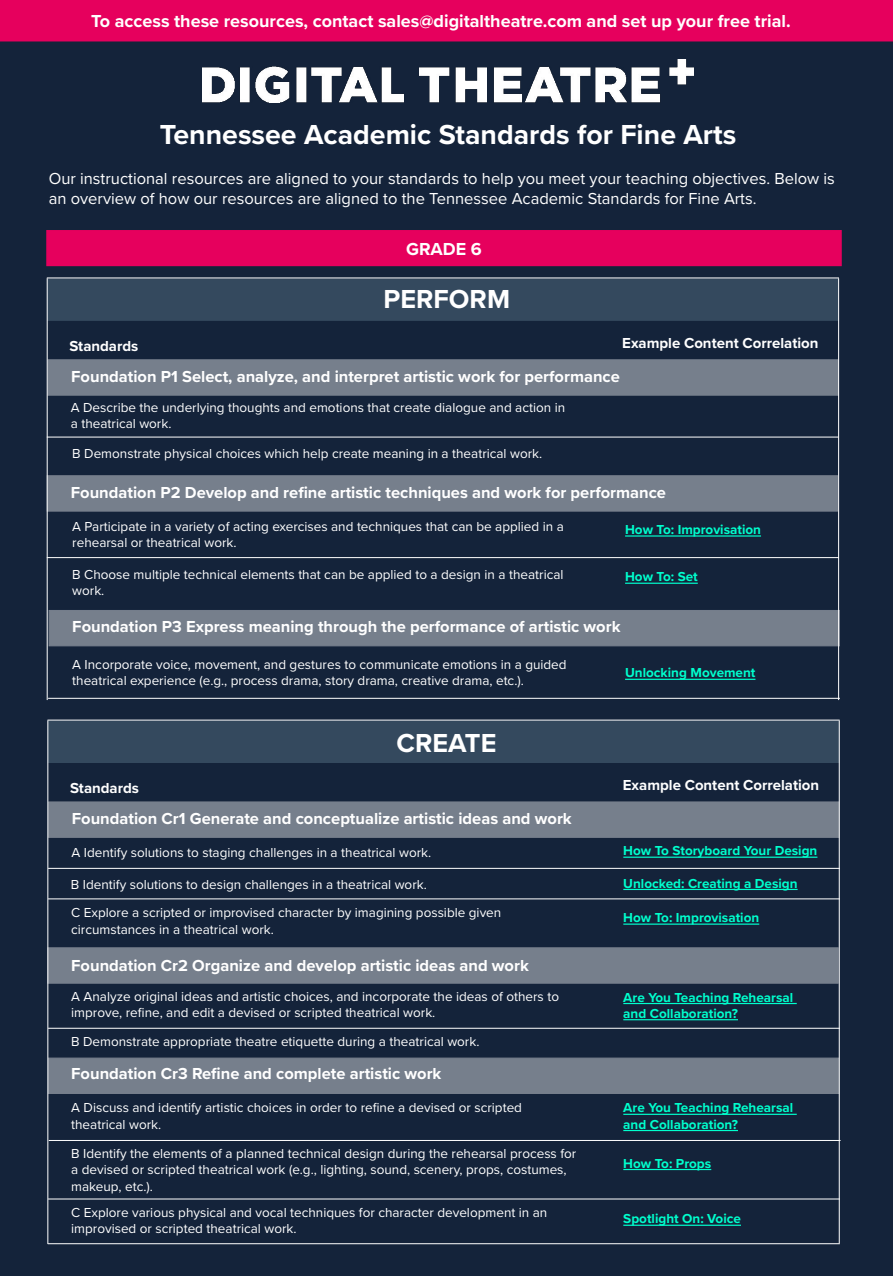
<style>
.page{position:relative;width:893px;height:1276px;background:#fff}
.page>*{position:absolute;margin:0;border:0;box-sizing:border-box;transform-origin:0 0}
.t1{font:700 28.5px "Proxima Nova";color:#fff}
.t2{font:700 27px "Proxima Nova";color:#fff}
.t3{font:700 18px "Proxima Nova";color:#fff}
.t4{font:700 16.5px "Proxima Nova";color:#fff}
.t5{font:16.5px/19.8px "Proxima Nova";color:#fff}
.t6{font:700 15px "Proxima Nova";color:#fff}
.t7{font:13.5px/16.2px "Proxima Nova";color:#fff}
.t8{font:700 13.5px/16.2px "Proxima Nova";color:#00ffcd}
</style>
<div class="page">
<div style="left:0;top:41px;width:893px;height:1235px;background:#14233a"></div>
<div style="left:46px;top:230px;width:796px;height:36px;background:#e6005d"></div>
<img style="left:202px;top:60px;width:491px;height:42px">
<div style="left:47px;top:278px;width:792px;height:43px;background:#34495e;border:2px solid #34495e"></div>
<div style="left:47px;top:475px;width:791px;height:36px;background:#767f8c"></div>
<div style="left:48px;top:359px;width:791px;height:36px;background:#767f8c"></div>
<hr style="left:47px;top:437px;width:792px;height:1px;background:#fff">
<hr style="left:625px;top:582px;width:73px;height:2px;background:#00ffcd">
<hr style="left:625px;top:535px;width:136px;height:1px;background:#00ffcd">
<hr style="left:838px;top:278px;width:1px;height:422px;background:#fff">
<hr style="left:48px;top:698px;width:792px;height:1px;background:#fff">
<hr style="left:47px;top:278px;width:1px;height:422px;background:#fff">
<hr style="left:47px;top:277px;width:792px;height:1px;background:#fff">
<hr style="left:625px;top:679px;width:130px;height:1px;background:#00ffcd">
<hr style="left:47px;top:557px;width:792px;height:1px;background:#fff">
<div style="left:49px;top:610px;width:791px;height:36px;background:#767f8c"></div>
<div style="left:48px;top:720px;width:791px;height:43px;background:#34495e"></div>
<div style="left:48px;top:801px;width:791px;height:36px;background:#767f8c"></div>
<hr style="left:48px;top:868px;width:792px;height:1px;background:#fff">
<hr style="left:623px;top:1003px;width:174px;height:1px;background:#00ffcd">
<hr style="left:623px;top:1019px;width:115px;height:1px;background:#00ffcd">
<hr style="left:623px;top:923px;width:136px;height:1px;background:#00ffcd">
<hr style="left:839px;top:720px;width:1px;height:523px;background:#fff">
<hr style="left:49px;top:1140px;width:791px;height:1px;background:#fff">
<hr style="left:47px;top:720px;width:1px;height:524px;background:#fff">
<hr style="left:47px;top:720px;width:793px;height:1px;background:#fff">
<hr style="left:623px;top:856px;width:194px;height:2px;background:#00ffcd">
<hr style="left:623px;top:889px;width:175px;height:1px;background:#00ffcd">
<hr style="left:48px;top:898px;width:792px;height:1px;background:#fff">
<div style="left:47px;top:947px;width:791px;height:36px;background:#767f8c"></div>
<hr style="left:48px;top:1028px;width:792px;height:1px;background:#fff">
<div style="left:48px;top:1057px;width:791px;height:37px;background:#767f8c"></div>
<hr style="left:623px;top:1113px;width:174px;height:2px;background:#00ffcd">
<hr style="left:623px;top:1130px;width:115px;height:1px;background:#00ffcd">
<div style="left:0;top:0;width:893px;height:41px;background:#e6005d"></div>
<hr style="left:48px;top:1198px;width:792px;height:1px;background:#fff">
<hr style="left:623px;top:1169px;width:88px;height:1px;background:#00ffcd">
<hr style="left:623px;top:1224px;width:118px;height:1px;background:#00ffcd">
<hr style="left:48px;top:1243px;width:792px;height:1px;background:#fff">
<h3 class="t3" style="left:91px;top:7px;width:701px">To access these resources, contact sales@digitaltheatre.com and set up your free trial.</h3>
<h1 class="t1" style="left:160px;top:113px;width:578px">Tennessee Academic Standards for Fine Arts</h1>
<p class="t5" style="left:49px;top:168px;width:788px">Our instructional resources are aligned to your standards to help you meet your teaching objectives. Below is an overview of how our resources are aligned to the Tennessee Academic Standards for Fine Arts.</p>
<h3 class="t3" style="left:406px;top:236px;width:77px">GRADE 6</h3>
<h2 class="t2" style="left:384px;top:279px;width:128px">PERFORM</h2>
<p class="t6" style="left:69px;top:335px;width:71px">Standards</p>
<p class="t6" style="left:622px;top:331px;width:198px">Example Content Correlation</p>
<p class="t4" style="left:71px;top:364px;width:550px">Foundation P1 Select, analyze, and interpret artistic work for performance</p>
<p class="t7" style="left:71px;top:399px;width:496px">A Describe the underlying thoughts and emotions that create dialogue and action in a theatrical work.</p>
<p class="t7" style="left:72px;top:445px;width:471px">B Demonstrate physical choices which help create meaning in a theatrical work.</p>
<p class="t4" style="left:71px;top:480px;width:597px">Foundation P2 Develop and refine artistic techniques and work for performance</p>
<p class="t7" style="left:72px;top:518px;width:493px">A Participate in a variety of acting exercises and techniques that can be applied in a rehearsal or theatrical work.</p>
<p class="t7" style="left:72px;top:566px;width:493px">B Choose multiple technical elements that can be applied to a design in a theatrical work.</p>
<p class="t4" style="left:72px;top:614px;width:550px">Foundation P3 Express meaning through the performance of artistic work</p>
<p class="t8" style="left:625px;top:521px;width:137px">How To: Improvisation</p>
<p class="t8" style="left:625px;top:568px;width:74px">How To: Set</p>
<p class="t7" style="left:72px;top:656px;width:496px">A Incorporate voice, movement, and gestures to communicate emotions in a guided theatrical experience (e.g., process drama, story drama, creative drama, etc.).</p>
<p class="t8" style="left:625px;top:664px;width:132px">Unlocking Movement</p>
<h2 class="t2" style="left:397px;top:722px;width:101px">CREATE</h2>
<p class="t6" style="left:70px;top:777px;width:71px">Standards</p>
<p class="t6" style="left:623px;top:773px;width:198px">Example Content Correlation</p>
<p class="t4" style="left:72px;top:806px;width:501px">Foundation Cr1 Generate and conceptualize artistic ideas and work</p>
<p class="t7" style="left:71px;top:844px;width:361px">A Identify solutions to staging challenges in a theatrical work.</p>
<p class="t7" style="left:71px;top:876px;width:357px">B Identify solutions to design challenges in a theatrical work.</p>
<p class="t8" style="left:623px;top:842px;width:196px">How To Storyboard Your Design</p>
<p class="t8" style="left:623px;top:874px;width:176px">Unlocked: Creating a Design</p>
<p class="t7" style="left:71px;top:904px;width:432px">C Explore a scripted or improvised character by imagining possible given circumstances in a theatrical work.</p>
<p class="t4" style="left:71px;top:952px;width:459px">Foundation Cr2 Organize and develop artistic ideas and work</p>
<p class="t7" style="left:71px;top:987px;width:489px">A Analyze original ideas and artistic choices, and incorporate the ideas of others to improve, refine, and edit a devised or scripted theatrical work.</p>
<p class="t8" style="left:623px;top:909px;width:137px">How To: Improvisation</p>
<p class="t8" style="left:623px;top:988px;width:171px">Are You Teaching Rehearsal and Collaboration?</p>
<p class="t7" style="left:71px;top:1033px;width:410px">B Demonstrate appropriate theatre etiquette during a theatrical work.</p>
<p class="t4" style="left:71px;top:1061px;width:372px">Foundation Cr3 Refine and complete artistic work</p>
<p class="t7" style="left:71px;top:1099px;width:452px">A Discuss and identify artistic choices in order to refine a devised or scripted theatrical work.</p>
<p class="t8" style="left:623px;top:1099px;width:171px">Are You Teaching Rehearsal and Collaboration?</p>
<p class="t7" style="left:71px;top:1145px;width:507px">B Identify the elements of a planned technical design during the rehearsal process for a devised or scripted theatrical work (e.g., lighting, sound, scenery, props, costumes, makeup, etc.).</p>
<p class="t8" style="left:623px;top:1154px;width:89px">How To: Props</p>
<p class="t7" style="left:71px;top:1204px;width:478px">C Explore various physical and vocal techniques for character development in an improvised or scripted theatrical work.</p>
<p class="t8" style="left:623px;top:1210px;width:119px">Spotlight On: Voice</p>
</div>
